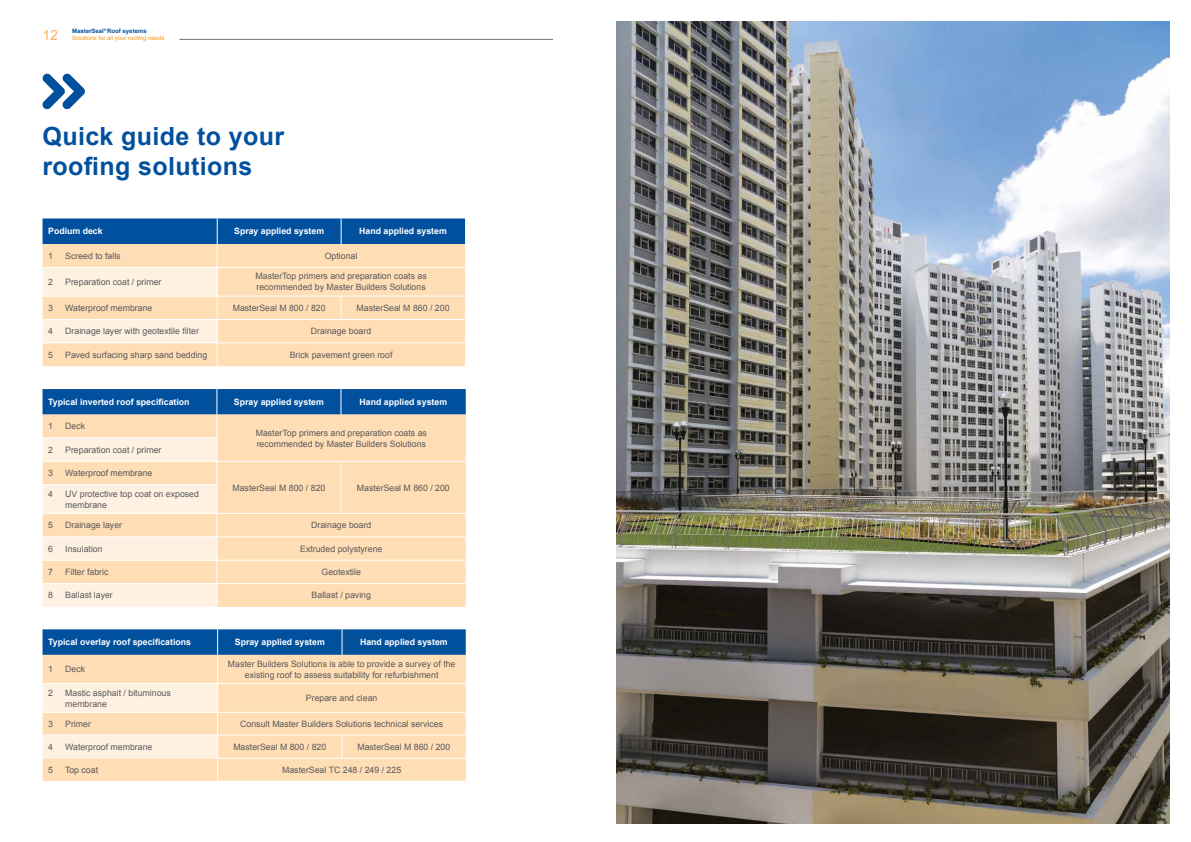
<style>
.page{position:relative;width:1191px;height:842px;background:#fff}
.page>*{position:absolute;margin:0;border:0;box-sizing:border-box;transform-origin:0 0}
.t1{font:700 25px/30px "Arial";letter-spacing:.015em;color:#00509e}
.t2{font:14px "Arial";color:#fcb562}
.t3{font:8.8px/11px "Arial";color:#58595b}
.t4{font:700 8.8px "Arial";color:#fff}
.t5{font:6px/7px "Arial";color:#f8991d}
.s1{font-weight:700;color:#00509e}
</style>
<div class="page">
<hr style="left:179px;top:39px;width:374px;height:1px;background:#6a757c">
<svg style="left:43px;top:218px;width:422px;height:148px;background:#d3c8b9"></svg>
<hr style="left:341px;top:343px;width:124px;height:1px;background:#fff">
<svg style="left:43px;top:389px;width:423px;height:218px;background:#e1d1bc"></svg>
<hr style="left:341px;top:583px;width:125px;height:1px;background:#fff">
<svg style="left:43px;top:629px;width:423px;height:152px;background:#d4c9b9"></svg>
<hr style="left:342px;top:758px;width:124px;height:1px;background:#fff">
<svg style="left:42px;top:74px;width:43px;height:35px"></svg>
<img style="left:617px;top:21px;width:552px;height:802px">
<h2 class="t2" style="left:43px;top:26px;width:17px">12</h2>
<p class="t5" style="left:72px;top:27px;width:94px"><span class="s1">MasterSeal</span><sup>®</sup> <span class="s1">Roof syetems<br></span>Solutions for all your roofing needs</p>
<h1 class="t1" style="left:43px;top:122px;width:243px">Quick guide to your roofing solutions</h1>
<p class="t4" style="left:48px;top:226px;width:56px">Podium deck</p>
<p class="t4" style="left:234px;top:226px;width:91px">Spray applied system</p>
<p class="t4" style="left:359px;top:226px;width:89px">Hand applied system</p>
<p class="t3" style="left:48px;top:250px;width:6px">1</p>
<p class="t3" style="left:65px;top:250px;width:57px">Screed to falls</p>
<p class="t3" style="left:325px;top:250px;width:34px">Optional</p>
<p class="t3" style="left:48px;top:276px;width:6px">2</p>
<p class="t3" style="left:65px;top:276px;width:98px">Preparation coat / primer</p>
<p class="t3" style="left:255px;top:271px;width:173px">MasterTop primers and preparation coats as recommended by Master Builders Solutions</p>
<p class="t3" style="left:48px;top:302px;width:6px">3</p>
<p class="t3" style="left:65px;top:302px;width:89px">Waterproof membrane</p>
<p class="t3" style="left:233px;top:302px;width:94px">MasterSeal M 800 / 820</p>
<p class="t3" style="left:356px;top:302px;width:94px">MasterSeal M 860 / 200</p>
<p class="t3" style="left:48px;top:326px;width:6px">4</p>
<p class="t3" style="left:65px;top:326px;width:135px">Drainage layer with geotextile filter</p>
<p class="t3" style="left:311px;top:326px;width:62px">Drainage board</p>
<p class="t3" style="left:48px;top:349px;width:6px">5</p>
<p class="t3" style="left:65px;top:349px;width:144px">Paved surfacing sharp sand bedding</p>
<p class="t3" style="left:290px;top:349px;width:104px">Brick pavement green roof</p>
<p class="t4" style="left:48px;top:396px;width:143px">Typical inverted roof specification</p>
<p class="t4" style="left:234px;top:396px;width:91px">Spray applied system</p>
<p class="t4" style="left:359px;top:396px;width:89px">Hand applied system</p>
<p class="t3" style="left:48px;top:421px;width:6px">1</p>
<p class="t3" style="left:65px;top:421px;width:21px">Deck</p>
<p class="t3" style="left:256px;top:427px;width:173px">MasterTop primers and preparation coats as recommended by Master Builders Solutions</p>
<p class="t3" style="left:48px;top:444px;width:6px">2</p>
<p class="t3" style="left:65px;top:444px;width:98px">Preparation coat / primer</p>
<p class="t3" style="left:48px;top:468px;width:6px">3</p>
<p class="t3" style="left:65px;top:468px;width:89px">Waterproof membrane</p>
<p class="t3" style="left:232px;top:482px;width:94px">MasterSeal M 800 / 820</p>
<p class="t3" style="left:357px;top:482px;width:94px">MasterSeal M 860 / 200</p>
<p class="t3" style="left:48px;top:488px;width:6px">4</p>
<p class="t3" style="left:65px;top:488px;width:135px">UV protective top coat on exposed membrane</p>
<p class="t3" style="left:48px;top:520px;width:6px">5</p>
<p class="t3" style="left:65px;top:520px;width:58px">Drainage layer</p>
<p class="t3" style="left:311px;top:520px;width:62px">Drainage board</p>
<p class="t3" style="left:48px;top:543px;width:6px">6</p>
<p class="t3" style="left:65px;top:543px;width:39px">Insulation</p>
<p class="t3" style="left:300px;top:543px;width:84px">Extruded polystyrene</p>
<p class="t3" style="left:48px;top:566px;width:6px">7</p>
<p class="t3" style="left:65px;top:566px;width:45px">Filter fabric</p>
<p class="t3" style="left:322px;top:566px;width:41px">Geotextile</p>
<p class="t3" style="left:48px;top:590px;width:6px">8</p>
<p class="t3" style="left:65px;top:590px;width:49px">Ballast layer</p>
<p class="t3" style="left:312px;top:590px;width:61px">Ballast / paving</p>
<p class="t4" style="left:48px;top:636px;width:144px">Typical overlay roof specifications</p>
<p class="t4" style="left:235px;top:636px;width:91px">Spray applied system</p>
<p class="t4" style="left:360px;top:636px;width:89px">Hand applied system</p>
<p class="t3" style="left:48px;top:664px;width:6px">1</p>
<p class="t3" style="left:65px;top:664px;width:21px">Deck</p>
<p class="t3" style="left:228px;top:658px;width:229px;text-align:center">Master Builders Solutions is able to provide a survey of the existing roof to assess suitability for refurbishment</p>
<p class="t3" style="left:48px;top:687px;width:6px">2</p>
<p class="t3" style="left:65px;top:687px;width:107px">Mastic asphalt / bituminous membrane</p>
<p class="t3" style="left:306px;top:693px;width:73px">Prepare and clean</p>
<p class="t3" style="left:48px;top:718px;width:6px">3</p>
<p class="t3" style="left:65px;top:718px;width:27px">Primer</p>
<p class="t3" style="left:240px;top:718px;width:204px">Consult Master Builders Solutions technical services</p>
<p class="t3" style="left:48px;top:741px;width:6px">4</p>
<p class="t3" style="left:65px;top:741px;width:89px">Waterproof membrane</p>
<p class="t3" style="left:233px;top:741px;width:94px">MasterSeal M 800 / 820</p>
<p class="t3" style="left:357px;top:741px;width:94px">MasterSeal M 860 / 200</p>
<p class="t3" style="left:48px;top:764px;width:6px">5</p>
<p class="t3" style="left:65px;top:764px;width:35px">Top coat</p>
<p class="t3" style="left:282px;top:764px;width:121px">MasterSeal TC 248 / 249 / 225</p>
</div>
